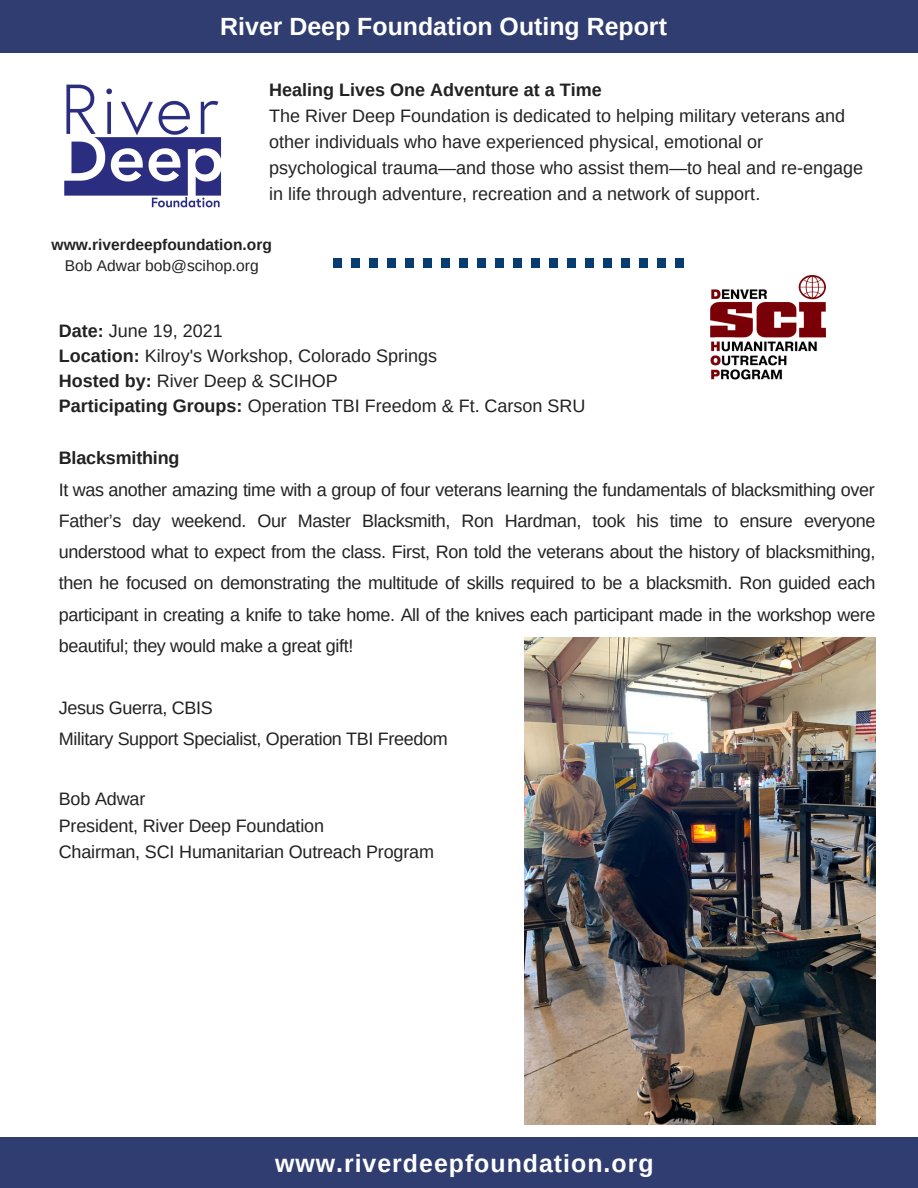
<style>
.page{position:relative;width:918px;height:1188px;background:#fff}
.page>*{position:absolute;margin:0;border:0;box-sizing:border-box;transform-origin:0 0}
.t1{font:700 24.9px "Arimo";color:#fff}
.t2{font:700 24.9px "Arimo";letter-spacing:.04em;color:#fff}
.t3{font:18px/31.2px "Arimo";letter-spacing:-.01em;color:#222;text-align:justify}
.t4{font:18px/25.8px "Arimo";color:#222}
.t5{font:700 18px "Arimo";color:#222}
.t6{font:700 15.6px "Arimo";color:#222}
.t7{font:15.6px "Arimo";color:#222}
.s1{font-weight:700}
</style>
<div class="page">
<div style="left:0;top:0;width:918px;height:53px;background:#303d70"></div>
<div style="left:675px;top:258px;width:9px;height:9px;background:#073c6f"></div>
<div style="left:657px;top:258px;width:9px;height:9px;background:#073c6f"></div>
<div style="left:639px;top:258px;width:9px;height:9px;background:#073c6f"></div>
<div style="left:603px;top:258px;width:9px;height:9px;background:#073c6f"></div>
<div style="left:585px;top:258px;width:9px;height:9px;background:#073c6f"></div>
<div style="left:621px;top:258px;width:9px;height:9px;background:#073c6f"></div>
<div style="left:567px;top:258px;width:9px;height:9px;background:#073c6f"></div>
<div style="left:369px;top:258px;width:9px;height:9px;background:#073c6f"></div>
<div style="left:387px;top:258px;width:9px;height:9px;background:#073c6f"></div>
<div style="left:405px;top:258px;width:9px;height:9px;background:#073c6f"></div>
<div style="left:351px;top:258px;width:9px;height:9px;background:#073c6f"></div>
<div style="left:333px;top:258px;width:9px;height:9px;background:#073c6f"></div>
<div style="left:441px;top:258px;width:9px;height:9px;background:#073c6f"></div>
<div style="left:495px;top:258px;width:9px;height:9px;background:#073c6f"></div>
<div style="left:513px;top:258px;width:9px;height:9px;background:#073c6f"></div>
<div style="left:531px;top:258px;width:9px;height:9px;background:#073c6f"></div>
<div style="left:459px;top:258px;width:9px;height:9px;background:#073c6f"></div>
<div style="left:549px;top:258px;width:9px;height:9px;background:#073c6f"></div>
<div style="left:477px;top:258px;width:9px;height:9px;background:#073c6f"></div>
<div style="left:423px;top:258px;width:9px;height:9px;background:#073c6f"></div>
<div style="left:0;top:1137px;width:918px;height:51px;background:#303d70"></div>
<img style="left:64px;top:84px;width:158px;height:124px">
<img style="left:524px;top:638px;width:351px;height:487px">
<img style="left:711px;top:276px;width:115px;height:104px">
<p class="t1" style="left:220px;top:12px;width:448px">River Deep Foundation Outing Report</p>
<p class="t5" style="left:269px;top:80px;width:334px">Healing Lives One Adventure at a Time</p>
<p class="t4" style="left:269px;top:103px;width:596px">The River Deep Foundation is dedicated to helping military veterans and other individuals who have experienced physical, emotional or psychological trauma—and those who assist them—to heal and re-engage in life through adventure, recreation and a network of support.</p>
<p class="t6" style="left:52px;top:236px;width:222px">www.riverdeepfoundation.org</p>
<p class="t7" style="left:65px;top:257px;width:195px">Bob Adwar bob@scihop.org</p>
<p class="t3" style="left:59px;top:316px;width:166px"><span class="s1">Date:</span> June 19, 2021</p>
<p class="t3" style="left:59px;top:340px;width:380px"><span class="s1">Location:</span> Kilroy's Workshop, Colorado Springs</p>
<p class="t3" style="left:59px;top:365px;width:280px"><span class="s1">Hosted by:</span> River Deep &amp; SCIHOP</p>
<p class="t3" style="left:59px;top:390px;width:528px"><span class="s1">Participating Groups:</span> Operation TBI Freedom &amp; Ft. Carson SRU</p>
<p class="t5" style="left:59px;top:447px;width:122px">Blacksmithing</p>
<p class="t3" style="left:59px;top:474px;width:818px">It was another amazing time with a group of four veterans learning the fundamentals of blacksmithing over Father’s day weekend. Our Master Blacksmith, Ron Hardman, took his time to ensure everyone understood what to expect from the class. First, Ron told the veterans about the history of blacksmithing, then he focused on demonstrating the multitude of skills required to be a blacksmith. Ron guided each participant in creating a knife to take home. All of the knives each participant made in the workshop were beautiful; they would make a great gift!</p>
<p class="t3" style="left:59px;top:692px;width:156px">Jesus Guerra, CBIS</p>
<p class="t3" style="left:59px;top:723px;width:391px">Military Support Specialist, Operation TBI Freedom</p>
<p class="t3" style="left:59px;top:783px;width:88px">Bob Adwar</p>
<p class="t3" style="left:59px;top:810px;width:267px">President, River Deep Foundation</p>
<p class="t3" style="left:59px;top:836px;width:377px">Chairman, SCI Humanitarian Outreach Program</p>
<p class="t2" style="left:275px;top:1149px;width:380px">www.riverdeepfoundation.org</p>
</div>
